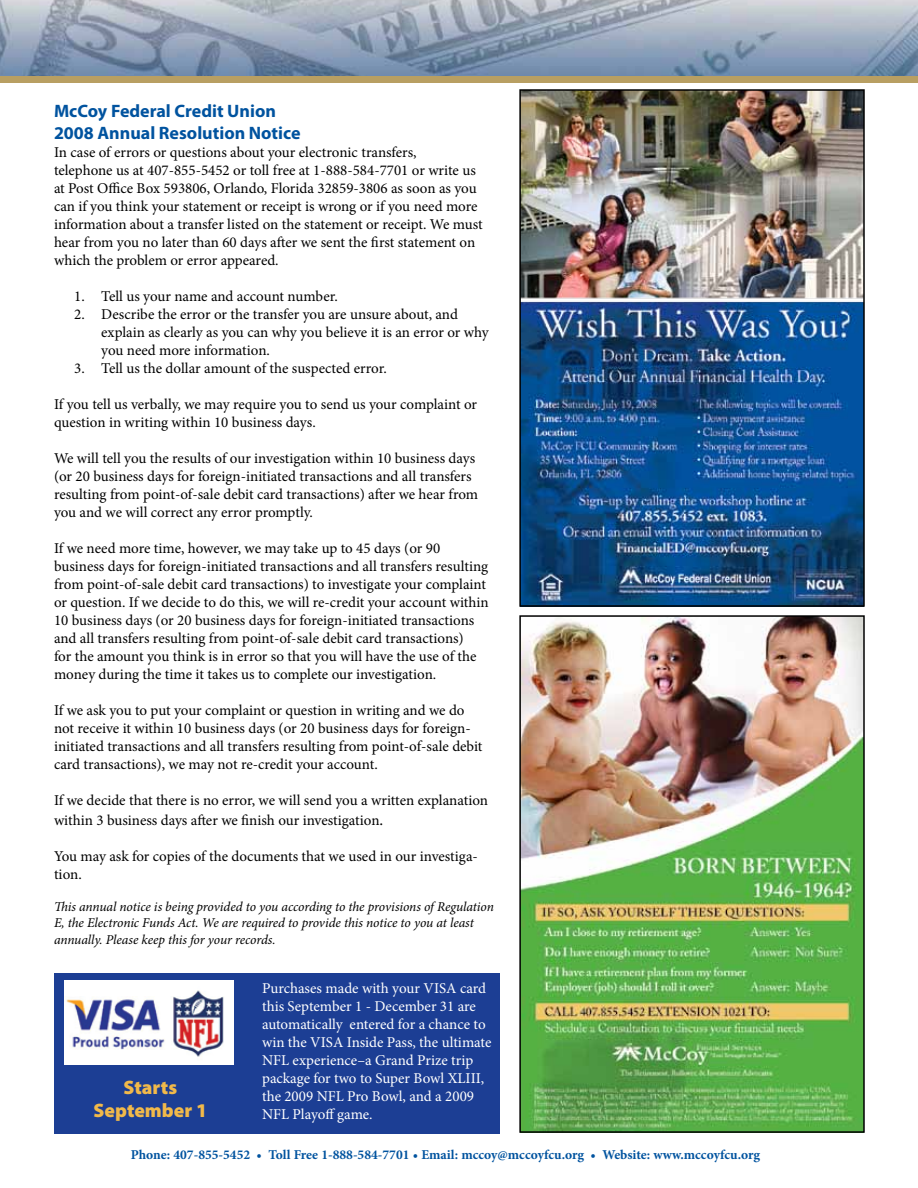
<style>
.page{position:relative;width:918px;height:1188px;background:#fff}
.page>*{position:absolute;margin:0;border:0;box-sizing:border-box;transform-origin:0 0}
.t1{font:900 19.5px/23.4px "Myriad Pro";color:#f1b94a;text-align:center}
.t2{font:700 18px/21.6px "Myriad Pro";color:#00539f}
.t3{font:15px/18px "Minion Pro";letter-spacing:-.005em;color:#000}
.t4{font:15px/18px "Minion Pro";color:#fff}
.t5{font:italic 13.5px/16.2px "Minion Pro";letter-spacing:-.01em;color:#000}
.t6{font:700 13.5px "Minion Pro";color:#00539f}
.s1{font-size:16.5px}
</style>
<div class="page">
<img style="left:0;top:0;width:918px;height:83px">
<img style="left:522px;top:618px;width:340px;height:512px">
<div style="left:519px;top:615px;width:346px;height:518px;border:2px solid #000"></div>
<img style="left:522px;top:92px;width:340px;height:512px">
<div style="left:519px;top:89px;width:346px;height:518px;border:2px solid #000"></div>
<div style="left:54px;top:973px;width:446px;height:161px;background:#1c3e94"></div>
<img style="left:64px;top:980px;width:169px;height:85px">
<p class="t2" style="left:54px;top:100px;width:248px">McCoy Federal Credit Union<br>2008 Annual Resolution Notice</p>
<p class="t3" style="left:54px;top:143px;width:430px">In case of errors or questions about your electronic transfers,<br>telephone us at 407-855-5452 or toll free at 1-888-584-7701 or write us at Post Office Box 593806, Orlando, Florida 32859-3806 as soon as you can if you think your statement or receipt is wrong or if you need more information about a transfer listed on the statement or receipt. We must hear from you no later than 60 days after we sent the first statement on which the problem or error appeared.</p>
<p class="t3" style="left:74px;top:287px;width:265px">1. Tell us your name and account number.</p>
<p class="t3" style="left:101px;top:305px;width:389px;text-indent:-27px">2. Describe the error or the transfer you are unsure about, and explain as clearly as you can why you believe it is an error or why you need more information.</p>
<p class="t3" style="left:74px;top:359px;width:314px">3. Tell us the dollar amount of the suspected error.</p>
<p class="t3" style="left:54px;top:395px;width:425px">If you tell us verbally, we may require you to send us your complaint or question in writing within 10 business days.</p>
<p class="t3" style="left:54px;top:449px;width:426px">We will tell you the results of our investigation within 10 business days (or 20 business days for foreign-initiated transactions and all transfers resulting from point-of-sale debit card transactions) after we hear from you and we will correct any error promptly.</p>
<p class="t3" style="left:54px;top:539px;width:436px">If we need more time, however, we may take up to 45 days (or 90 business days for foreign-initiated transactions and all transfers resulting from point-of-sale debit card transactions) to investigate your complaint or question. If we decide to do this, we will re-credit your account within 10 business days (or 20 business days for foreign-initiated transactions and all transfers resulting from point-of-sale debit card transactions)<br>for the amount you think is in error so that you will have the use of the money during the time it takes us to complete our investigation.</p>
<p class="t3" style="left:54px;top:701px;width:430px">If we ask you to put your complaint or question in writing and we do not receive it within 10 business days (or 20 business days for foreign&shy;initiated transactions and all transfers resulting from point-of-sale debit card transactions), we may not re-credit your account.</p>
<p class="t3" style="left:54px;top:790px;width:436px;line-height:19.8px">If we decide that there is no error, we will send you a written explanation within 3 business days after we finish our investigation<span class="s1">.</span></p>
<p class="t3" style="left:54px;top:847px;width:425px">You may ask for copies of the documents that we used in our investiga&shy;tion.</p>
<p class="t5" style="left:54px;top:899px;width:441px">This annual notice is being provided to you according to the provisions of Regulation<br>E, the Electronic Funds Act. We are required to provide this notice to you at least annually. Please keep this for your records.</p>
<p class="t4" style="left:262px;top:980px;width:231px">Purchases made with your VISA card this September 1 - December 31 are automatically entered for a chance to win the VISA Inside Pass, the ultimate<br>NFL experience–a Grand Prize trip package for two to Super Bowl XLIII, the 2009 NFL Pro Bowl, and a 2009<br>NFL Playoff game.</p>
<h1 class="t1" style="left:94px;top:1075px;width:115px">Starts<br>September 1</h1>
<p class="t6" style="left:131px;top:1145px;width:631px">Phone: 407-855-5452 • Toll Free 1-888-584-7701 • Email: mccoy@mccoyfcu.org • Website: www.mccoyfcu.org</p>
</div>
